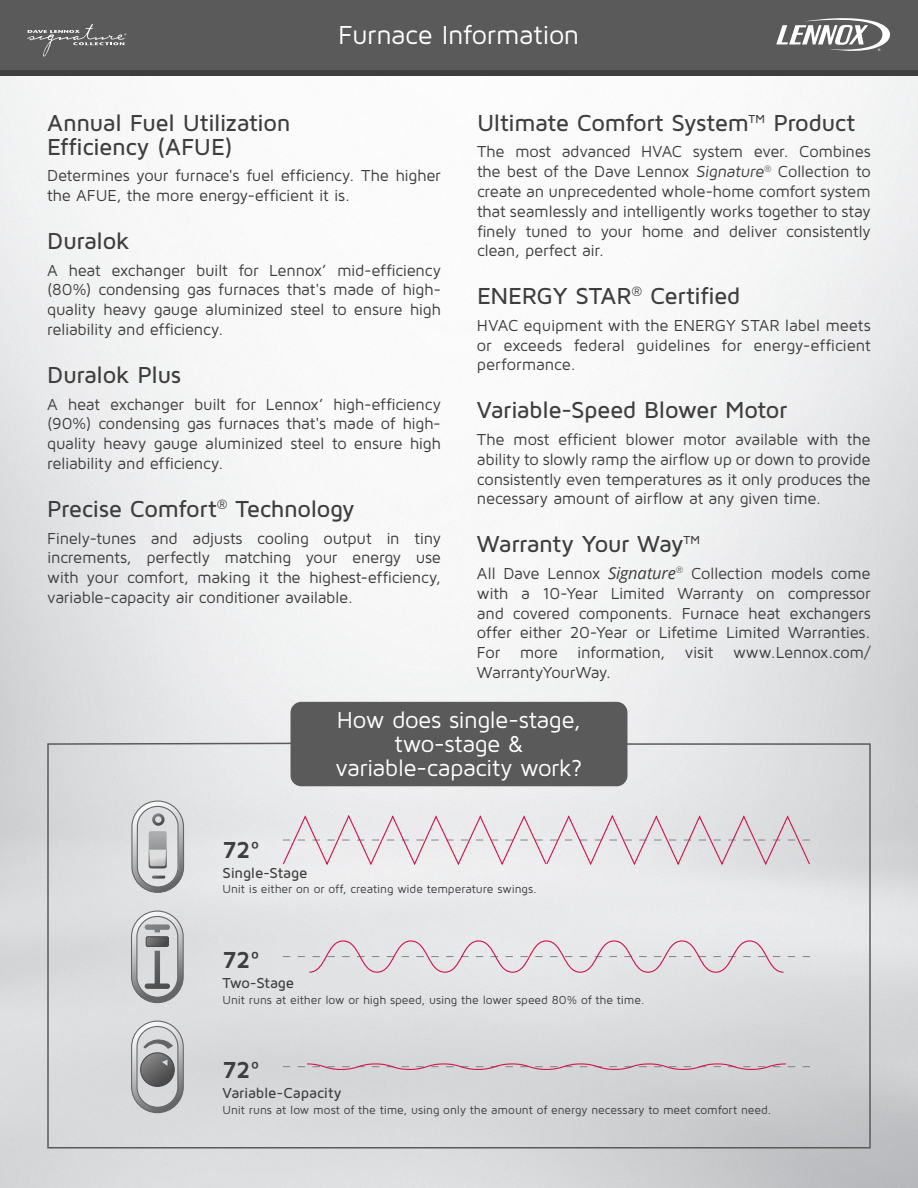
<style>
.page{position:relative;width:918px;height:1188px;background:#fff}
.page>*{position:absolute;margin:0;border:0;box-sizing:border-box;transform-origin:0 0}
.t1{font:27px "Maven Pro";letter-spacing:-.015em;color:#fff}
.t2{font:500 24px/24px "Maven Pro";letter-spacing:-.025em;color:#3e3e3f}
.t3{font:24px/24px "Maven Pro";letter-spacing:-.02em;color:#fff;text-align:center}
.t4{font:700 24px "Maven Pro";letter-spacing:-.015em;color:#3e3e3f}
.t5{font:16.5px/19.8px "Maven Pro";letter-spacing:-.02em;color:#3e3e3f;text-align:justify}
.t6{font:500 15px "Maven Pro";letter-spacing:-.01em;color:#3e3e3f}
.t7{font:12px "Maven Pro";letter-spacing:-.005em;color:#3e3e3f}
.s1{font-family:"Open Sans";font-style:italic}
</style>
<div class="page">
<img style="left:0;top:75px;width:918px;height:1113px">
<svg style="left:0;top:69px;width:918px;height:6px;background:#424243"></svg>
<div style="left:0;top:0;width:918px;height:69px;background:#595a59"></div>
<svg style="left:27px;top:24px;width:99px;height:33px"></svg>
<svg style="left:776px;top:18px;width:114px;height:33px"></svg>
<div style="left:291px;top:702px;width:336px;height:84px;background:#595a59;border-radius:11px"></div>
<svg style="left:46px;top:742px;width:826px;height:407px;background:#d5d5d7"></svg>
<svg style="left:130px;top:910px;width:54px;height:94px;background:#b8b9ba"></svg>
<div style="left:146px;top:936px;width:23px;height:11px;border:1px solid #49494a;border-radius:2px"></div>
<svg style="left:131px;top:1020px;width:53px;height:94px;background:#aeafb0"></svg>
<div style="left:140px;top:1052px;width:35px;height:35px;border:1px solid #49494a;border-radius:50%"></div>
<svg style="left:131px;top:800px;width:54px;height:93px;background:#c1c2c3"></svg>
<svg style="left:282px;top:813px;width:529px;height:54px;background:#e4dce0"></svg>
<p class="t1" style="left:338px;top:18px;width:243px">Furnace Information</p>
<p class="t2" style="left:47px;top:110px;width:245px">Annual Fuel Utilization<br>Efficiency (AFUE)</p>
<p class="t5" style="left:47px;top:165px;width:395px">Determines your furnace's fuel efficiency. The higher the AFUE, the more energy-efficient it is.</p>
<p class="t2" style="left:47px;top:228px;width:84px">Duralok</p>
<p class="t5" style="left:47px;top:260px;width:395px">A heat exchanger built for Lennox’ mid-efficiency (80%) condensing gas furnaces that's made of high&shy;quality heavy gauge aluminized steel to ensure high reliability and efficiency.</p>
<p class="t2" style="left:47px;top:362px;width:136px">Duralok Plus</p>
<p class="t5" style="left:47px;top:393px;width:395px">A heat exchanger built for Lennox’ high-efficiency (90%) condensing gas furnaces that's made of high&shy;quality heavy gauge aluminized steel to ensure high reliability and efficiency.</p>
<p class="t2" style="left:47px;top:496px;width:309px">Precise Comfort<sup>®</sup> Technology</p>
<p class="t5" style="left:47px;top:527px;width:395px">Finely-tunes and adjusts cooling output in tiny increments, perfectly matching your energy use with your comfort, making it the highest-efficiency, variable-capacity air conditioner available.</p>
<p class="t2" style="left:477px;top:110px;width:380px">Ultimate Comfort System™ Product</p>
<p class="t5" style="left:477px;top:141px;width:395px">The most advanced HVAC system ever. Combines the best of the Dave Lennox Signature<sup>®</sup> Collection to create an unprecedented whole-home comfort system that seamlessly and intelligently works together to stay finely tuned to your home and deliver consistently clean, perfect air.</p>
<p class="t2" style="left:477px;top:283px;width:265px">ENERGY STAR<sup>®</sup> Certified</p>
<p class="t5" style="left:477px;top:315px;width:395px">HVAC equipment with the ENERGY STAR label meets or exceeds federal guidelines for energy-efficient performance.</p>
<p class="t2" style="left:477px;top:397px;width:312px">Variable-Speed Blower Motor</p>
<p class="t5" style="left:477px;top:429px;width:395px">The most efficient blower motor available with the ability to slowly ramp the airflow up or down to provide consistently even temperatures as it only produces the necessary amount of airflow at any given time.</p>
<p class="t2" style="left:477px;top:531px;width:225px">Warranty Your Way™</p>
<p class="t5" style="left:477px;top:563px;width:395px">All Dave Lennox <span class="s1">Signature</span><sup>®</sup> Collection models come with a 10-Year Limited Warranty on compressor and covered components. Furnace heat exchangers offer either 20-Year or Lifetime Limited Warranties.<br>For more information, visit www.Lennox.com/ WarrantyYourWay.</p>
<p class="t4" style="left:222px;top:835px;width:39px">72º</p>
<p class="t3" style="left:335px;top:707px;width:249px">How does single-stage, two-stage &amp; variable-capacity work?</p>
<p class="t6" style="left:222px;top:863px;width:86px">Single-Stage</p>
<p class="t7" style="left:222px;top:882px;width:316px">Unit is either on or off, creating wide temperature swings.</p>
<p class="t4" style="left:222px;top:945px;width:39px">72º</p>
<p class="t6" style="left:222px;top:974px;width:73px">Two-Stage</p>
<p class="t7" style="left:222px;top:992px;width:424px">Unit runs at either low or high speed, using the lower speed 80% of the time.</p>
<p class="t4" style="left:222px;top:1055px;width:39px">72º</p>
<p class="t6" style="left:222px;top:1084px;width:121px">Variable-Capacity</p>
<p class="t7" style="left:222px;top:1102px;width:551px">Unit runs at low most of the time, using only the amount of energy necessary to meet comfort need.</p>
</div>
